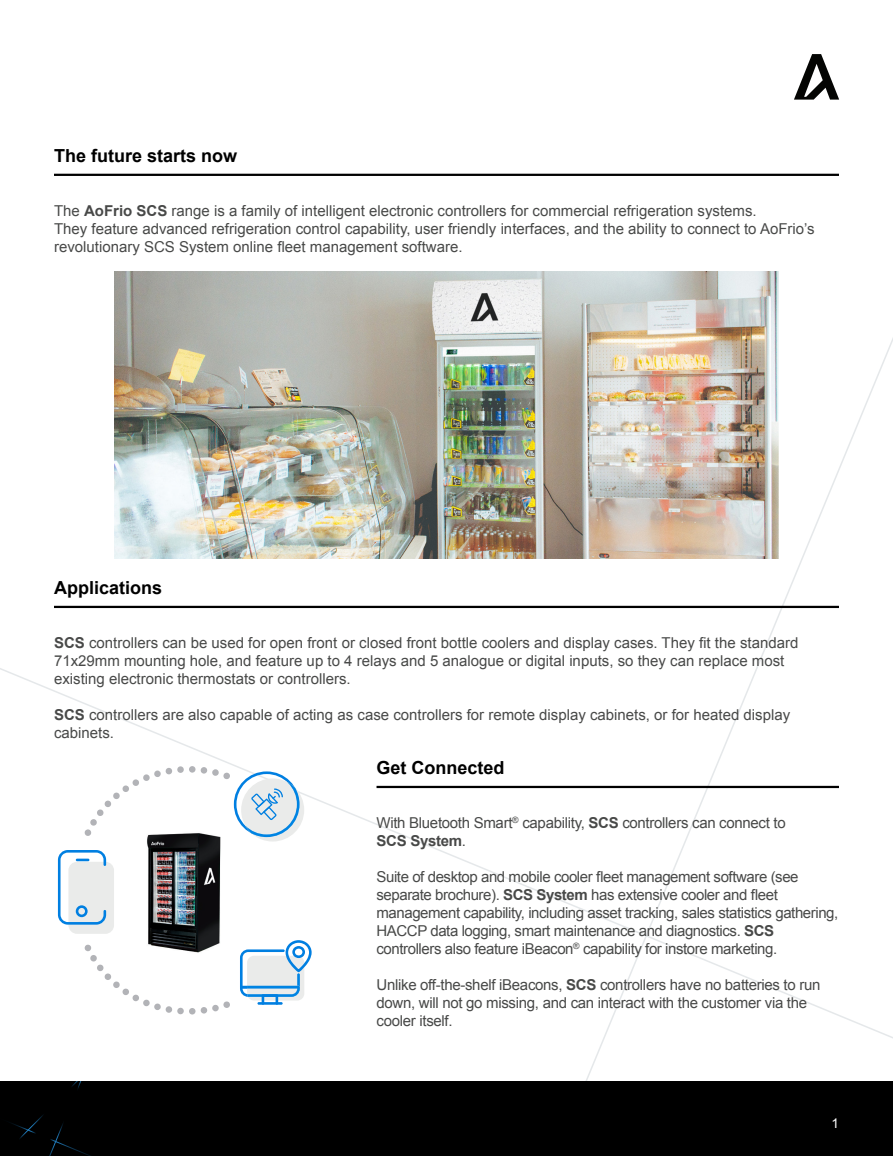
<style>
.page{position:relative;width:893px;height:1156px;background:#fff}
.page>*{position:absolute;margin:0;border:0;box-sizing:border-box;transform-origin:0 0}
.Subtitle{font:700 18px "Arial";color:#000}
.t1{font:15px/18px "Arial";color:#484948}
.t2{font:15px/18px "Arial";letter-spacing:-.03em;color:#484948}
.t3{font:15px/18px "Arial";letter-spacing:-.02em;color:#484948}
.t4{font:13.5px "Arial";color:#fff}
.s1{font-weight:700}
</style>
<div class="page">
<svg style="left:794px;top:54px;width:45px;height:46px"></svg>
<svg style="left:549px;top:290px;width:344px;height:791px"></svg>
<svg style="left:0;top:661px;width:893px;height:384px"></svg>
<div style="left:0;top:1081px;width:893px;height:75px;background:#000"></div>
<svg style="left:11px;top:1081px;width:80px;height:75px"></svg>
<hr style="left:54px;top:174px;width:785px;height:2px;background:#000">
<hr style="left:54px;top:606px;width:785px;height:2px;background:#000">
<img style="left:115px;top:272px;width:663px;height:286px">
<hr style="left:376px;top:786px;width:463px;height:2px;background:#000">
<svg style="left:84px;top:944px;width:146px;height:70px"></svg>
<img style="left:138px;top:841px;width:99px;height:114px">
<svg style="left:84px;top:766px;width:220px;height:75px"></svg>
<div style="left:68px;top:862px;width:46px;height:72px;background:#eaebea;border-radius:9px"></div>
<svg style="left:58px;top:850px;width:48px;height:74px"></svg>
<svg style="left:240px;top:940px;width:72px;height:64px"></svg>
<p class="Subtitle" style="left:54px;top:144px;width:185px">The future starts now</p>
<p class="t1" style="left:54px;top:202px;width:762px">The <span class="s1">AoFrio SCS</span> range is a family of intelligent electronic controllers for commercial refrigeration systems.<br>They feature advanced refrigeration control capability, user friendly interfaces, and the ability to connect to AoFrio’s revolutionary SCS System online fleet management software.</p>
<p class="Subtitle" style="left:54px;top:576px;width:110px">Applications</p>
<p class="t1" style="left:54px;top:634px;width:746px"><span class="s1">SCS</span> controllers can be used for open front or closed front bottle coolers and display cases. They fit the standard<br>71x29mm mounting hole, and feature up to 4 relays and 5 analogue or digital inputs, so they can replace most existing electronic thermostats or controllers.</p>
<p class="t1" style="left:54px;top:706px;width:738px"><span class="s1">SCS</span> controllers are also capable of acting as case controllers for remote display cabinets, or for heated display cabinets.</p>
<p class="Subtitle" style="left:376px;top:756px;width:130px">Get Connected</p>
<p class="t3" style="left:376px;top:814px;width:411px">With Bluetooth Smart<sup>®</sup> capability, <span class="s1">SCS</span> controllers can connect to<br><span class="s1">SCS System</span>.</p>
<p class="t2" style="left:376px;top:868px;width:463px">Suite of desktop and mobile cooler fleet management software (see separate brochure). <span class="s1">SCS System</span> has extensive cooler and fleet management capability, including asset tracking, sales statistics gathering, HACCP data logging, smart maintenance and diagnostics. <span class="s1">SCS </span>controllers also feature iBeacon<sup>®</sup> capability for instore marketing.</p>
<p class="t3" style="left:376px;top:976px;width:445px">Unlike off-the-shelf iBeacons, <span class="s1">SCS</span> controllers have no batteries to run down, will not go missing, and can interact with the customer via the cooler itself.</p>
<p class="t4" style="left:831px;top:1114px;width:9px">1</p>
</div>
